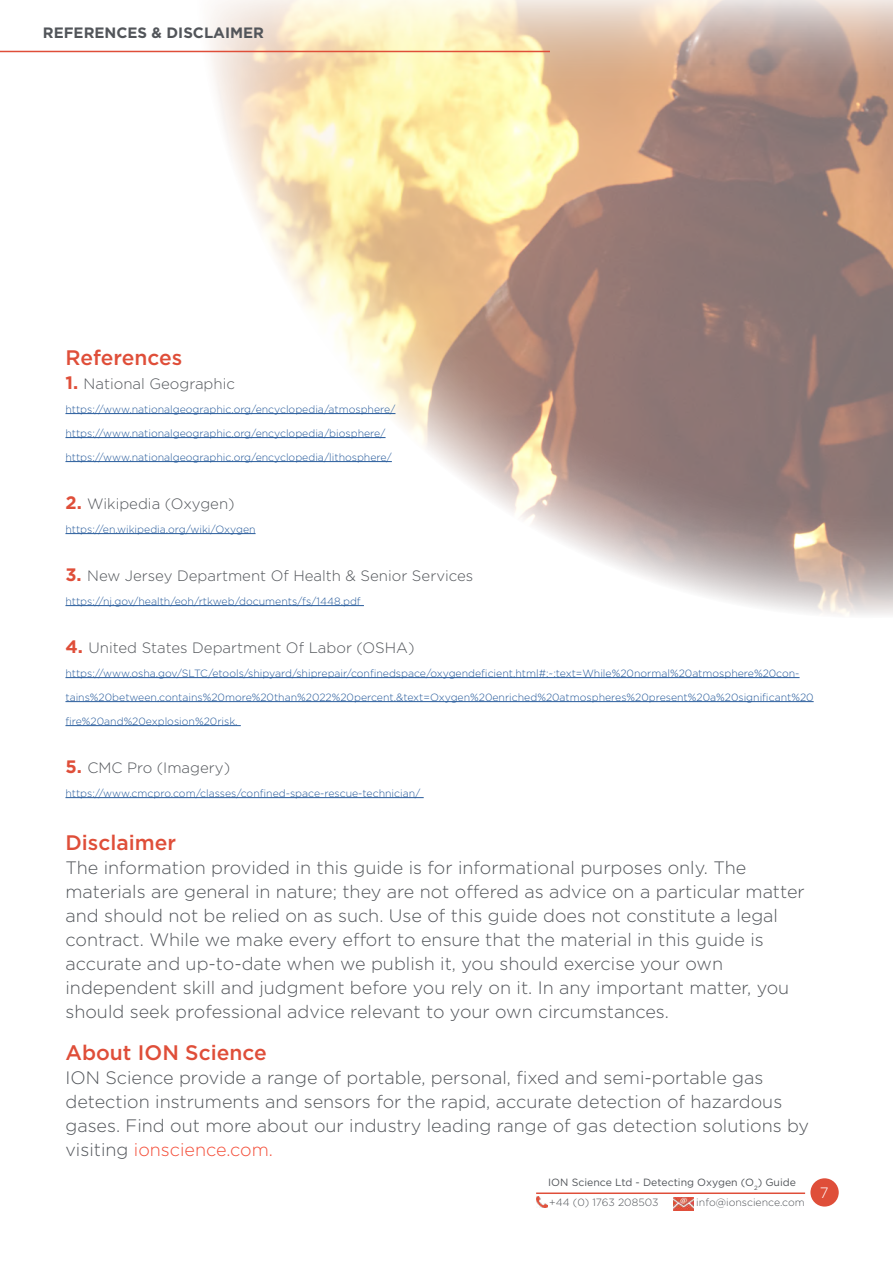
<style>
.page{position:relative;width:893px;height:1263px;background:#fff}
.page>*{position:absolute;margin:0;border:0;box-sizing:border-box;transform-origin:0 0}
.t1{font:500 21px "Gotham";color:#df4e39}
.t2{font:300 18px/24px "Gotham";color:#52555a}
.t3{font:300 15px "Gotham";color:#52555a}
.t4{font:700 15px "Gotham";color:#52555a}
.t5{font:300 15px "Gotham";color:#fff}
.t6{font:300 10.5px "Gotham";color:#265a9b}
.t7{font:10.5px/19.5px "Gotham";color:#52555a}
.t8{font:300 10.5px "Gotham";color:#52555a}
.s1{font-weight:700;font-size:18px;color:#df4e39}
.s2{color:#f44e39}
.s3{font-weight:300}
</style>
<div class="page">
<img style="left:195px;top:0;width:698px;height:615px">
<hr style="left:536px;top:1192px;width:269px;height:2px;background:#df4e39">
<svg style="left:536px;top:1196px;width:12px;height:12px"></svg>
<img style="left:673px;top:1197px;width:21px;height:14px">
<div style="left:810px;top:1178px;width:29px;height:28px;background:#df4e39;border-radius:50%"></div>
<hr style="left:65px;top:413px;width:330px;height:1px;background:#265a9b">
<hr style="left:65px;top:437px;width:321px;height:1px;background:#265a9b">
<hr style="left:65px;top:461px;width:327px;height:1px;background:#265a9b">
<hr style="left:65px;top:533px;width:191px;height:1px;background:#265a9b">
<hr style="left:65px;top:605px;width:299px;height:1px;background:#265a9b">
<hr style="left:65px;top:677px;width:735px;height:1px;background:#265a9b">
<hr style="left:65px;top:701px;width:749px;height:1px;background:#265a9b">
<hr style="left:65px;top:725px;width:176px;height:1px;background:#265a9b">
<hr style="left:65px;top:797px;width:359px;height:1px;background:#265a9b">
<hr style="left:0;top:51px;width:550px;height:1px;background:#df4e39">
<p class="t4" style="left:43px;top:23px;width:223px">REFERENCES &amp; DISCLAIMER</p>
<p class="t1" style="left:65px;top:343px;width:118px">References</p>
<p class="t3" style="left:65px;top:374px;width:171px"><span class="s1">1.</span> National Geographic</p>
<p class="t6" style="left:65px;top:402px;width:331px">https://www.nationalgeographic.org/encyclopedia/atmosphere/</p>
<p class="t6" style="left:65px;top:426px;width:322px">https://www.nationalgeographic.org/encyclopedia/biosphere/</p>
<p class="t6" style="left:65px;top:450px;width:328px">https://www.nationalgeographic.org/encyclopedia/lithosphere/</p>
<p class="t3" style="left:65px;top:494px;width:171px"><span class="s1">2.</span> Wikipedia (Oxygen)</p>
<p class="t6" style="left:65px;top:522px;width:192px">https://en.wikipedia.org/wiki/Oxygen</p>
<p class="t3" style="left:65px;top:566px;width:409px"><span class="s1">3.</span> New Jersey Department Of Health &amp; Senior Services</p>
<p class="t6" style="left:65px;top:594px;width:297px">https://nj.gov/health/eoh/rtkweb/documents/fs/1448.pdf</p>
<p class="t3" style="left:65px;top:638px;width:351px"><span class="s1">4.</span> United States Department Of Labor (OSHA)</p>
<p class="t6" style="left:65px;top:666px;width:736px">https://www.osha.gov/SLTC/etools/shipyard/shiprepair/confinedspace/oxygendeficient.html#:~:text=While%20normal%20atmosphere%20con-</p>
<p class="t6" style="left:65px;top:690px;width:750px">tains%20between,contains%20more%20than%2022%20percent.&amp;text=Oxygen%20enriched%20atmospheres%20present%20a%20significant%20</p>
<p class="t6" style="left:65px;top:714px;width:174px">fire%20and%20explosion%20risk.</p>
<p class="t3" style="left:65px;top:758px;width:166px"><span class="s1">5.</span> CMC Pro (Imagery)</p>
<p class="t6" style="left:65px;top:786px;width:357px">https://www.cmcpro.com/classes/confined-space-rescue-technician/</p>
<p class="t1" style="left:65px;top:829px;width:112px">Disclaimer</p>
<p class="t2" style="left:65px;top:855px;width:741px">The information provided in this guide is for informational purposes only. The materials are general in nature; they are not offered as advice on a particular matter and should not be relied on as such. Use of this guide does not constitute a legal contract. While we make every effort to ensure that the material in this guide is accurate and up-to-date when we publish it, you should exercise your own independent skill and judgment before you rely on it. In any important matter, you should seek professional advice relevant to your own circumstances.</p>
<p class="t1" style="left:65px;top:1039px;width:203px">About ION Science</p>
<p class="t2" style="left:65px;top:1065px;width:745px">ION Science provide a range of portable, personal, fixed and semi-portable gas detection instruments and sensors for the rapid, accurate detection of hazardous gases. Find out more about our industry leading range of gas detection solutions by visiting <span class="s2">ionscience.com.</span></p>
<p class="t7" style="left:548px;top:1173px;width:249px">ION Science Ltd - Detecting Oxygen (O<sub>2</sub>) Guide <span class="s3">+44 (0) 1763 208503</span></p>
<p class="t8" style="left:696px;top:1195px;width:110px">info@ionscience.com</p>
<p class="t5" style="left:820px;top:1181px;width:10px">2</p>
<p class="t5" style="left:817px;top:1182px;width:16px">16</p>
<p class="t5" style="left:820px;top:1183px;width:10px">7</p>
</div>
